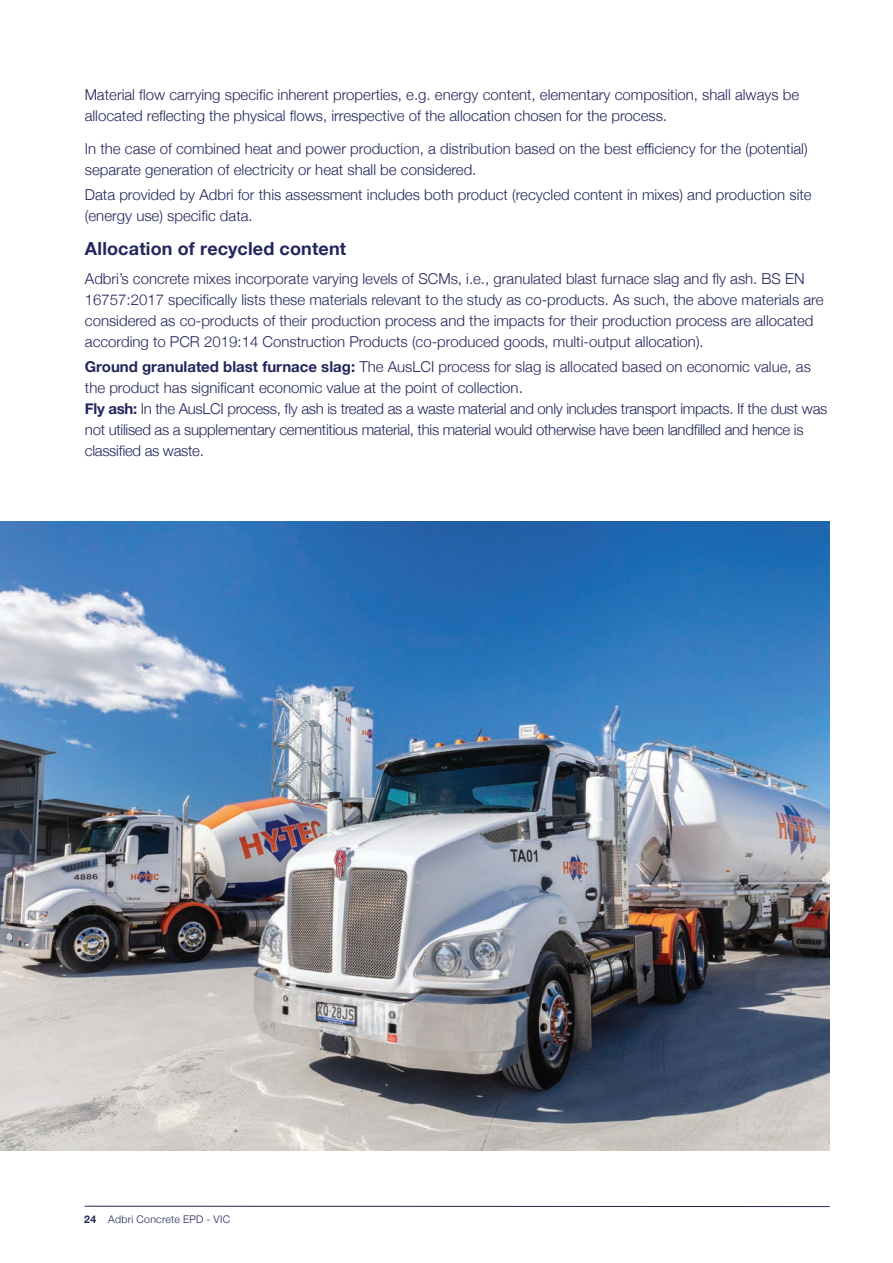
<style>
.page{position:relative;width:893px;height:1263px;background:#fff}
.page>*{position:absolute;margin:0;border:0;box-sizing:border-box;transform-origin:0 0}
.t1{font:700 18px "Helvetica Neue";letter-spacing:.01em;color:#23265c}
.t2{font:300 15px/21px "Helvetica Neue";color:#23265c}
.t3{font:300 15px/21px "Helvetica Neue";letter-spacing:-.02em;color:#23265c}
.t4{font:300 10.5px "Helvetica Neue";letter-spacing:.03em;color:#23265c}
.s1{font-weight:700}
</style>
<div class="page">
<hr style="left:85px;top:1206px;width:745px;height:1px;background:#23265c">
<img style="left:0;top:522px;width:829px;height:628px">
<p class="t2" style="left:85px;top:83px;width:716px">Material flow carrying specific inherent properties, e.g. energy content, elementary composition, shall always be allocated reflecting the physical flows, irrespective of the allocation chosen for the process.</p>
<p class="t2" style="left:85px;top:137px;width:724px">In the case of combined heat and power production, a distribution based on the best efficiency for the (potential) separate generation of electricity or heat shall be considered.</p>
<p class="t2" style="left:85px;top:183px;width:728px">Data provided by Adbri for this assessment includes both product (recycled content in mixes) and production site (energy use) specific data.</p>
<p class="t1" style="left:85px;top:234px;width:263px">Allocation of recycled content</p>
<p class="t2" style="left:85px;top:267px;width:740px">Adbri’s concrete mixes incorporate varying levels of SCMs, i.e., granulated blast furnace slag and fly ash. BS EN 16757:2017 specifically lists these materials relevant to the study as co-products. As such, the above materials are considered as co-products of their production process and the impacts for their production process are allocated according to PCR 2019:14 Construction Products (co-produced goods, multi-output allocation).</p>
<p class="t3" style="left:85px;top:355px;width:744px"><span class="s1">Ground granulated blast furnace slag:</span> The AusLCI process for slag is allocated based on economic value, as the product has significant economic value at the point of collection.<br><span class="s1">Fly ash:</span> In the AusLCI process, fly ash is treated as a waste material and only includes transport impacts. If the dust was not utilised as a supplementary cementitious material, this material would otherwise have been landfilled and hence is classified as waste.</p>
<p class="t4" style="left:84px;top:1211px;width:147px"><span class="s1">24</span> Adbri Concrete EPD - VIC</p>
</div>
